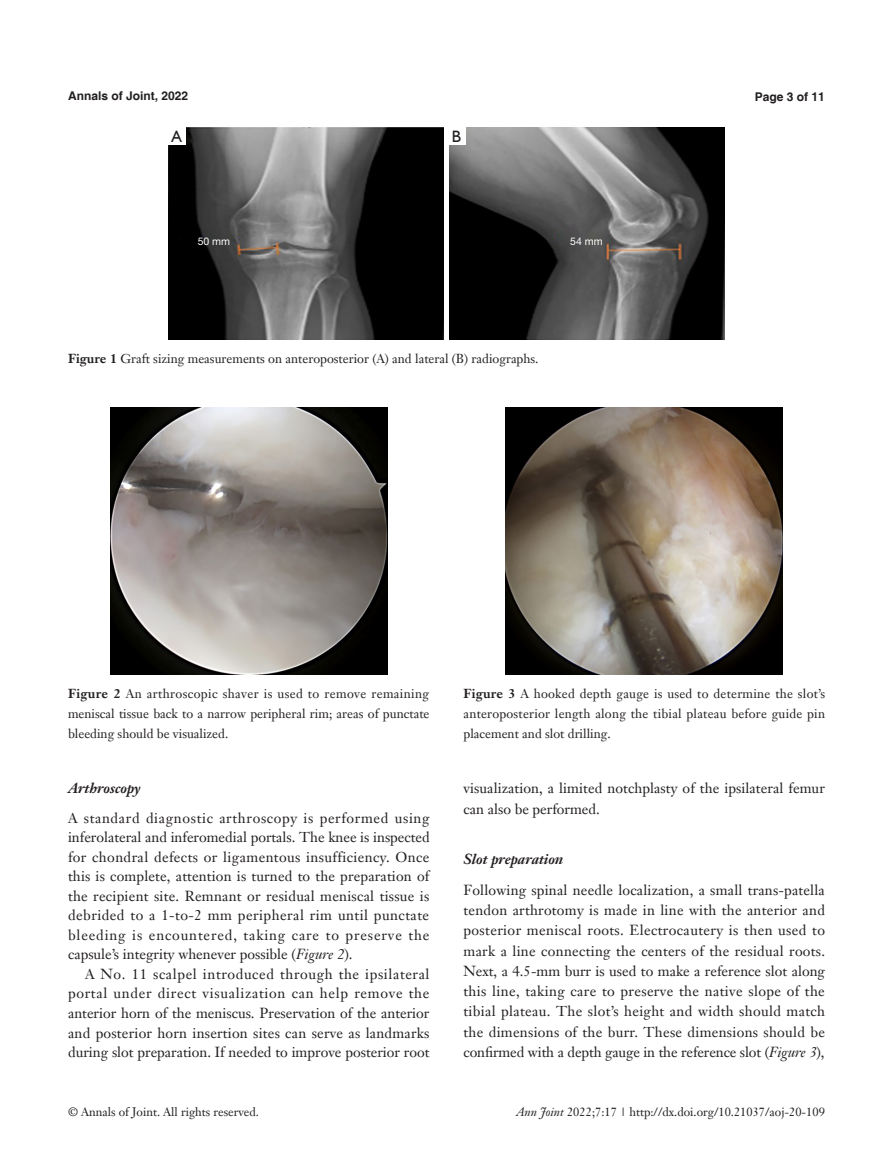
<style>
.page{position:relative;width:893px;height:1170px;background:#fff}
.page>*{position:absolute;margin:0;border:0;box-sizing:border-box;transform-origin:0 0}
.t1{font:16.5px "Humanist 521 BT";color:#231f20}
.t2{font:14.25px/19.5px "Janson Text LT";color:#231f20;text-align:justify}
.t3{font:italic 700 14.25px "Janson Text LT";color:#231f20}
.t4{font:12.75px/19.5px "Janson Text LT";color:#231f20;text-align:justify}
.t5{font:12px "Janson Text LT";color:#231f20}
.t6{font:700 12px "Helvetica";color:#231f20}
.t7{font:10.5px "Helvetica Neue LT Pro";color:#fff}
.s1{font-weight:700}
.s2{font-style:italic}
</style>
<div class="page">
<img style="left:168px;top:128px;width:557px;height:212px">
<div style="left:168px;top:128px;width:17px;height:17px;background:#fff"></div>
<div style="left:448px;top:128px;width:17px;height:17px;background:#fff"></div>
<div style="left:444px;top:128px;width:5px;height:212px;background:#fff"></div>
<img style="left:111px;top:408px;width:276px;height:266px">
<img style="left:506px;top:408px;width:276px;height:266px">
<p class="t6" style="left:68px;top:88px;width:122px">Annals of Joint, 2022</p>
<p class="t6" style="left:755px;top:89px;width:72px">Page 3 of 11</p>
<p class="t1" style="left:171px;top:126px;width:12px">A</p>
<p class="t1" style="left:452px;top:126px;width:11px">B</p>
<p class="t7" style="left:198px;top:234px;width:34px">50 mm</p>
<p class="t7" style="left:570px;top:234px;width:34px">54 mm</p>
<p class="t4" style="left:68px;top:349px;width:472px"><span class="s1">Figure 1</span> Graft sizing measurements on anteroposterior (A) and lateral (B) radiographs.</p>
<p class="t4" style="left:68px;top:684px;width:363px"><span class="s1">Figure 2</span> An arthroscopic shaver is used to remove remaining meniscal tissue back to a narrow peripheral rim; areas of punctate bleeding should be visualized.</p>
<p class="t3" style="left:68px;top:779px;width:74px">Arthroscopy</p>
<p class="t2" style="left:68px;top:807px;width:363px">A standard diagnostic arthroscopy is performed using inferolateral and inferomedial portals. The knee is inspected for chondral defects or ligamentous insufficiency. Once this is complete, attention is turned to the preparation of the recipient site. Remnant or residual meniscal tissue is debrided to a 1-to-2 mm peripheral rim until punctate bleeding is encountered, taking care to preserve the capsule’s integrity whenever possible (<span class="s2">Figure 2</span>).</p>
<p class="t2" style="left:68px;top:964px;width:363px;text-indent:17px">A No. 11 scalpel introduced through the ipsilateral portal under direct visualization can help remove the anterior horn of the meniscus. Preservation of the anterior and posterior horn insertion sites can serve as landmarks during slot preparation. If needed to improve posterior root</p>
<p class="t4" style="left:463px;top:684px;width:363px"><span class="s1">Figure 3</span> A hooked depth gauge is used to determine the slot’s anteroposterior length along the tibial plateau before guide pin placement and slot drilling.</p>
<p class="t2" style="left:463px;top:778px;width:363px;line-height:20.2px">visualization, a limited notchplasty of the ipsilateral femur can also be performed.</p>
<p class="t3" style="left:463px;top:849px;width:101px">Slot preparation</p>
<p class="t2" style="left:463px;top:879px;width:363px;line-height:20.2px">Following spinal needle localization, a small trans-patella tendon arthrotomy is made in line with the anterior and posterior meniscal roots. Electrocautery is then used to mark a line connecting the centers of the residual roots.<br>Next, a 4.5-mm burr is used to make a reference slot along this line, taking care to preserve the native slope of the tibial plateau. The slot’s height and width should match the dimensions of the burr. These dimensions should be confirmed with a depth gauge in the reference slot (<span class="s2">Figure 3</span>),</p>
<p class="t5" style="left:68px;top:1104px;width:192px">© Annals of Joint. All rights reserved.</p>
<p class="t5" style="left:516px;top:1104px;width:310px"><span class="s2">Ann Joint</span> 2022;7:17 | http://dx.doi.org/10.21037/aoj-20-109</p>
</div>
